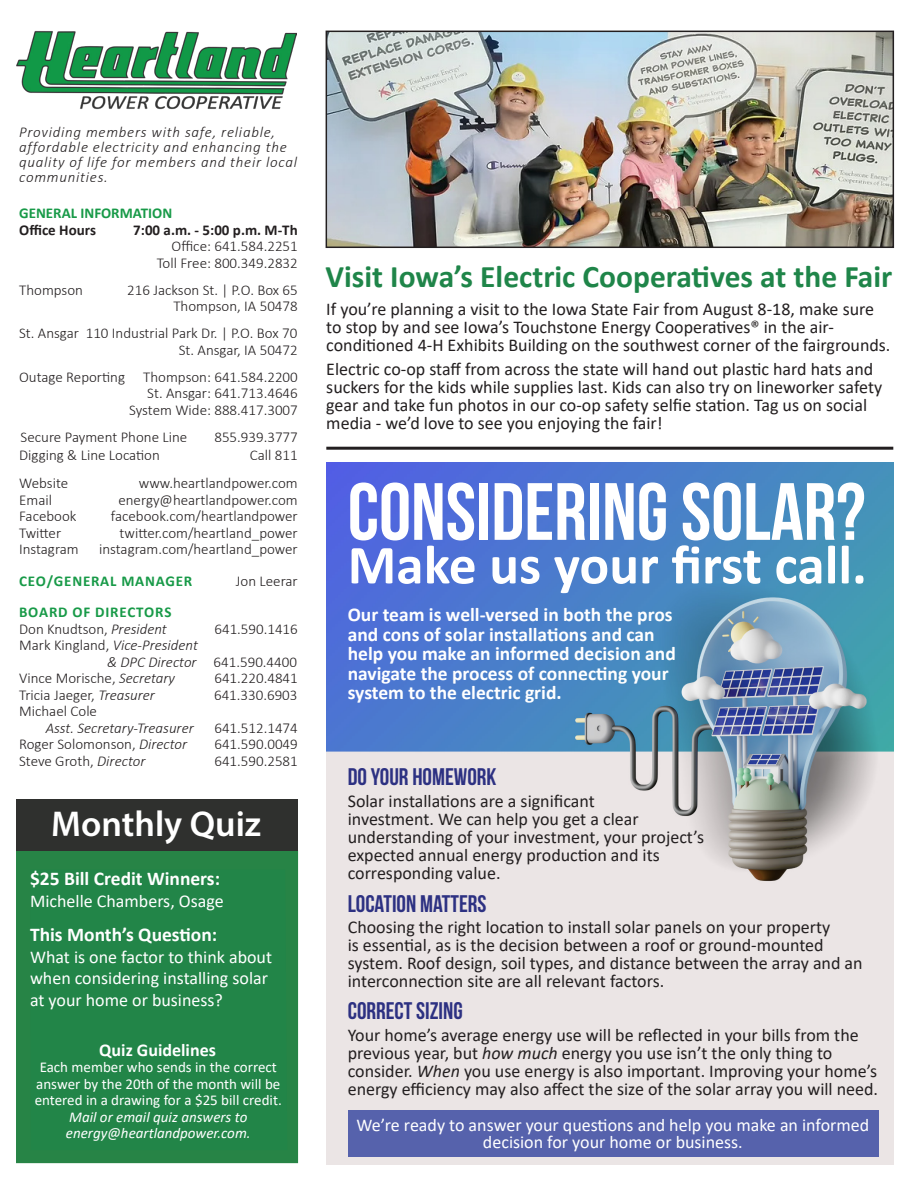
<style>
.page{position:relative;width:918px;height:1188px;background:#fff}
.page>*{position:absolute;margin:0;border:0;box-sizing:border-box;transform-origin:0 0}
.t1{font:81px "Bebas Neue";color:#fff}
.t2{font:700 55.5px "Calibri";color:#fff}
.t3{font:600 36px "Myriad Pro";color:#fff}
.t4{font:700 31.5px "Calibri";color:#1f8549}
.t5{font:24px "Bebas Neue";color:#2d3182}
.t6{font:700 19.5px/19.5px "Calibri";color:#fff}
.t7{font:18px/18px "Calibri";color:#231f20}
.t8{font:18px/21.8px "Calibri";color:#fff}
.t9{font:700 18px "Calibri";color:#fff}
.t10{font:300 15px/16.5px "Calibri";color:#231f20}
.t11{font:15px/16.5px "Calibri";color:#fff;text-align:center}
.t12{font:italic 300 15px/15px "Calibri";letter-spacing:.05em;color:#231f20}
.t13{font:italic 300 15px "Calibri";color:#231f20}
.t14{font:700 15px "Calibri";letter-spacing:.05em;color:#189a48}
.t15{font:700 15px "Calibri";color:#231f20}
.t16{font:italic 15px "Calibri";color:#fff}
.t17{font:700 15px "Calibri";color:#189a48}
.s1{font-style:italic}
.s2{font-style:normal}
</style>
<div class="page">
<img style="left:326px;top:463px;width:567px;height:702px">
<img style="left:16px;top:30px;width:280px;height:80px">
<div style="left:16px;top:850px;width:282px;height:313px;background:#278446"></div>
<div style="left:16px;top:799px;width:282px;height:51px;background:#2f302e"></div>
<div style="left:348px;top:1111px;width:530px;height:46px;background:#5662ac"></div>
<hr style="left:326px;top:447px;width:567px;height:3px;background:#231f20">
<img style="left:329px;top:34px;width:562px;height:211px">
<div style="left:326px;top:31px;width:568px;height:217px;border:2px solid #231f20"></div>
<p class="t12" style="left:19px;top:124px;width:279px">Providing members with safe, reliable, affordable electricity and enhancing the quality of life for members and their local communities.</p>
<p class="t17" style="left:19px;top:202px;width:155px">GENERAL INFORMATION</p>
<p class="t15" style="left:19px;top:219px;width:78px">Office Hours</p>
<p class="t15" style="left:133px;top:219px;width:166px">7:00 a.m. - 5:00 p.m. M-Th</p>
<p class="t10" style="left:172px;top:238px;width:128px">Office: 641.584.2251</p>
<p class="t10" style="left:157px;top:254px;width:143px">Toll Free: 800.349.2832</p>
<p class="t10" style="left:19px;top:281px;width:65px">Thompson</p>
<p class="t10" style="left:127px;top:281px;width:172px">216 Jackson St. | P.O. Box 65</p>
<p class="t10" style="left:173px;top:298px;width:126px">Thompson, IA 50478</p>
<p class="t10" style="left:19px;top:325px;width:280px">St. Ansgar 110 Industrial Park Dr. | P.O. Box 70</p>
<p class="t10" style="left:179px;top:341px;width:120px">St. Ansgar, IA 50472</p>
<p class="t10" style="left:19px;top:368px;width:280px">Outage Reporting Thompson: 641.584.2200</p>
<p class="t10" style="left:147px;top:385px;width:152px">St. Ansgar: 641.713.4646</p>
<p class="t10" style="left:129px;top:401px;width:170px">System Wide: 888.417.3007</p>
<p class="t10" style="left:21px;top:428px;width:168px">Secure Payment Phone Line</p>
<p class="t10" style="left:214px;top:428px;width:85px">855.939.3777</p>
<p class="t10" style="left:19px;top:446px;width:142px">Digging &amp; Line Location</p>
<p class="t10" style="left:250px;top:446px;width:49px">Call 811</p>
<p class="t10" style="left:19px;top:475px;width:51px">Website</p>
<p class="t10" style="left:139px;top:475px;width:160px">www.heartlandpower.com</p>
<p class="t10" style="left:19px;top:491px;width:34px">Email</p>
<p class="t10" style="left:118px;top:491px;width:181px">energy@heartlandpower.com</p>
<p class="t10" style="left:19px;top:508px;width:59px">Facebook</p>
<p class="t10" style="left:111px;top:508px;width:188px">facebook.com/heartlandpower</p>
<p class="t10" style="left:19px;top:524px;width:44px">Twitter</p>
<p class="t10" style="left:120px;top:524px;width:180px">twitter.com/heartland_power</p>
<p class="t10" style="left:19px;top:541px;width:61px">Instagram</p>
<p class="t10" style="left:99px;top:541px;width:200px">instagram.com/heartland_power</p>
<p class="t14" style="left:19px;top:570px;width:175px">CEO/GENERAL MANAGER</p>
<p class="t10" style="left:236px;top:572px;width:63px">Jon Leerar</p>
<p class="t14" style="left:19px;top:601px;width:154px">BOARD OF DIRECTORS</p>
<p class="t10" style="left:19px;top:620px;width:149px">Don Knudtson, <span class="s1">President</span></p>
<p class="t10" style="left:214px;top:620px;width:85px">641.590.1416</p>
<p class="t13" style="left:19px;top:636px;width:180px"><span class="s2">Mark Kingland,</span> Vice-President</p>
<p class="t10" style="left:19px;top:653px;width:279px;text-indent:88px"><span class="s1">&amp; DPC Director</span> 641.590.4400<br>Vince Morische, <span class="s1">Secretary</span></p>
<p class="t10" style="left:214px;top:670px;width:85px">641.220.4841</p>
<p class="t10" style="left:19px;top:686px;width:137px">Tricia Jaeger, <span class="s1">Treasurer</span></p>
<p class="t10" style="left:214px;top:686px;width:85px">641.330.6903</p>
<p class="t10" style="left:19px;top:703px;width:79px">Michael Cole</p>
<p class="t13" style="left:46px;top:718px;width:150px">Asst. Secretary-Treasurer</p>
<p class="t10" style="left:214px;top:719px;width:85px">641.512.1474</p>
<p class="t10" style="left:19px;top:736px;width:170px">Roger Solomonson, <span class="s1">Director</span></p>
<p class="t10" style="left:214px;top:736px;width:85px">641.590.0049</p>
<p class="t10" style="left:19px;top:752px;width:128px">Steve Groth, <span class="s1">Director</span></p>
<p class="t10" style="left:214px;top:752px;width:85px">641.590.2581</p>
<p class="t3" style="left:51px;top:801px;width:211px">Monthly Quiz</p>
<p class="t6" style="left:30px;top:869px;width:192px">$25 Bill Credit Winners:</p>
<p class="t8" style="left:30px;top:890px;width:195px">Michelle Chambers, Osage</p>
<p class="t6" style="left:30px;top:924px;width:189px">This Month’s Question:</p>
<p class="t8" style="left:30px;top:945px;width:244px">What is one factor to think about when considering installing solar at your home or business?</p>
<p class="t9" style="left:99px;top:1037px;width:118px">Quiz Guidelines</p>
<p class="t11" style="left:35px;top:1058px;width:249px">Each member who sends in the correct answer by the 20th of the month will be entered in a drawing for a $25 bill credit.<br><span class="s1">Mail or email quiz answers to</span></p>
<p class="t16" style="left:66px;top:1123px;width:186px">energy@heartlandpower.com.</p>
<p class="t4" style="left:326px;top:254px;width:568px">Visit Iowa’s Electric Cooperatives at the Fair</p>
<p class="t7" style="left:326px;top:299px;width:566px">If you’re planning a visit to the Iowa State Fair from August 8-18, make sure to stop by and see Iowa’s Touchstone Energy Cooperatives® in the air&shy;conditioned 4-H Exhibits Building on the southwest corner of the fairgrounds.</p>
<p class="t7" style="left:326px;top:360px;width:557px">Electric co-op staff from across the state will hand out plastic hard hats and suckers for the kids while supplies last. Kids can also try on lineworker safety gear and take fun photos in our co-op safety selfie station. Tag us on social media - we’d love to see you enjoying the fair!</p>
<p class="t1" style="left:348px;top:467px;width:519px">CONSIDERING SOLAR?</p>
<p class="t2" style="left:348px;top:526px;width:521px">Make us your first call.</p>
<p class="t6" style="left:348px;top:605px;width:330px">Our team is well-versed in both the pros and cons of solar installations and can help you make an informed decision and navigate the process of connecting your system to the electric grid.</p>
<p class="t5" style="left:348px;top:763px;width:150px">DO YOUR HOMEWORK</p>
<p class="t7" style="left:348px;top:791px;width:358px">Solar installations are a significant<br>investment. We can help you get a clear understanding of your investment, your project’s expected annual energy production and its corresponding value.</p>
<p class="t7" style="left:348px;top:918px;width:516px">Choosing the right location to install solar panels on your property<br>is essential, as is the decision between a roof or ground-mounted system. Roof design, soil types, and distance between the array and an interconnection site are all relevant factors.</p>
<p class="t5" style="left:348px;top:890px;width:140px">LOCATION MATTERS</p>
<p class="t5" style="left:348px;top:998px;width:117px">CORRECT SIZING</p>
<p class="t7" style="left:348px;top:1025px;width:532px">Your home’s average energy use will be reflected in your bills from the previous year, but <span class="s1">how much</span> energy you use isn’t the only thing to consider. <span class="s1">When</span> you use energy is also important. Improving your home’s energy efficiency may also affect the size of the solar array you will need.</p>
<p class="t8" style="left:356px;top:1117px;width:514px;line-height:16.5px;text-align:center">We’re ready to answer your questions and help you make an informed decision for your home or business.</p>
</div>
